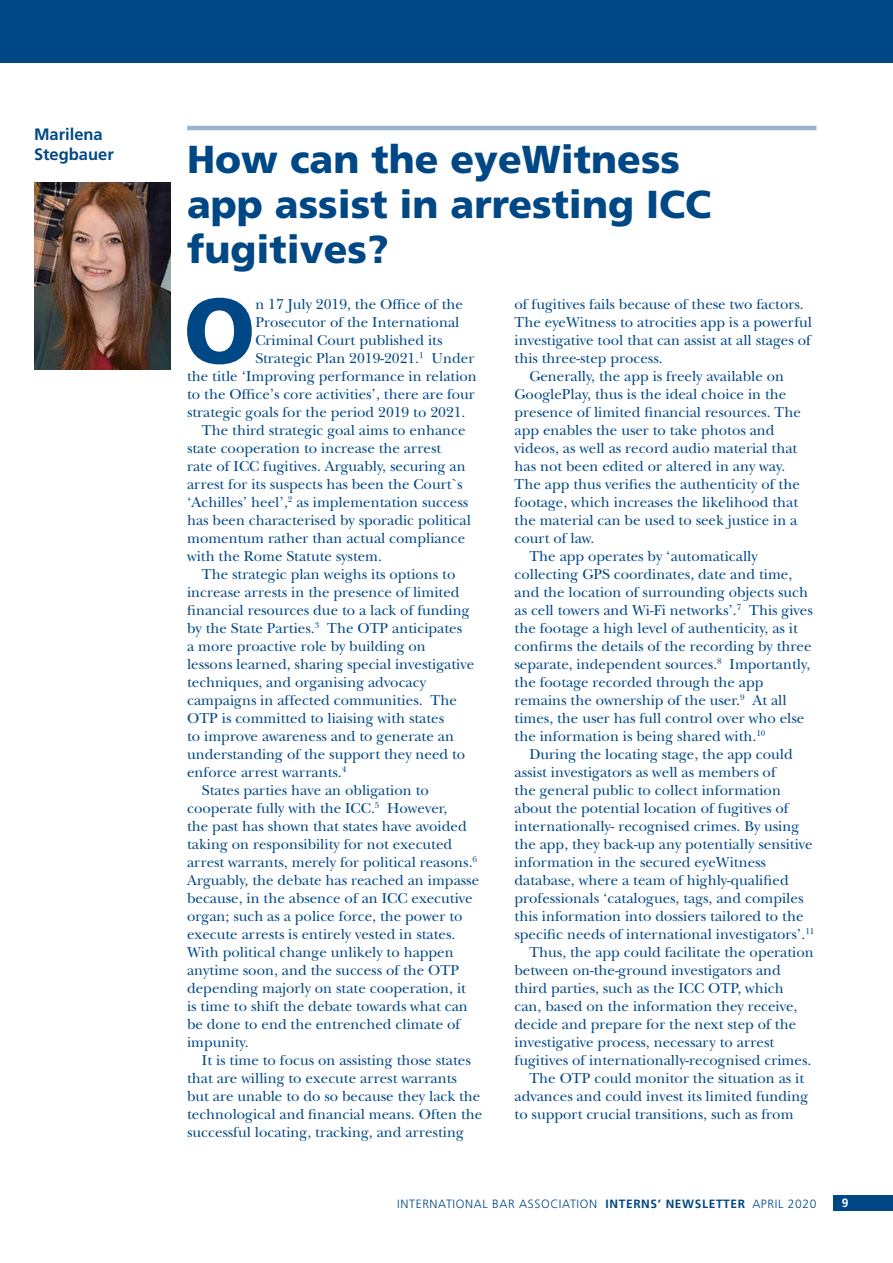
<style>
.page{position:relative;width:893px;height:1263px;background:#fff}
.page>*{position:absolute;margin:0;border:0;box-sizing:border-box;transform-origin:0 0}
.t1{font:900 92.4px "Frutiger";color:#004785}
.t2{font:900 39px/45px "Frutiger";color:#004785}
.t3{font:700 16.5px/19.5px "Frutiger";color:#004785}
.t4{font:15px "New Baskerville";color:#004785}
.t5{font:300 12px "Frutiger";letter-spacing:.05em;color:#004785}
.t6{font:700 12px "Frutiger";color:#fff}
.s1{font-weight:700}
</style>
<div class="page">
<div style="left:0;top:0;width:893px;height:63px;background:#004785"></div>
<div style="left:833px;top:1195px;width:60px;height:16px;background:#004785"></div>
<hr style="left:187px;top:126px;width:629px;height:4px;background:#99b5ce">
<img style="left:34px;top:183px;width:136px;height:187px">
<p class="t3" style="left:34px;top:125px;width:81px">Marilena<br>Stegbauer</p>
<h2 class="t2" style="left:187px;top:136px;width:525px">How can the eyeWitness app assist in arresting ICC fugitives?</h2>
<h1 class="t1" style="left:183px;top:275px;width:73px">O</h1>
<p class="t4" style="left:255px;top:295px;width:209px">n 17 July 2019, the Office of the</p>
<p class="t4" style="left:255px;top:313px;width:206px">Prosecutor of the International</p>
<p class="t4" style="left:255px;top:331px;width:189px">Criminal Court published its</p>
<p class="t4" style="left:255px;top:349px;width:221px">Strategic Plan 2019-2021.<sup>1</sup> Under</p>
<p class="t4" style="left:187px;top:367px;width:291px">the title ‘Improving performance in relation</p>
<p class="t4" style="left:187px;top:385px;width:289px">to the Office’s core activities’, there are four</p>
<p class="t4" style="left:187px;top:403px;width:280px">strategic goals for the period 2019 to 2021.</p>
<p class="t4" style="left:202px;top:421px;width:265px">The third strategic goal aims to enhance</p>
<p class="t4" style="left:187px;top:439px;width:256px">state cooperation to increase the arrest</p>
<p class="t4" style="left:187px;top:457px;width:280px">rate of ICC fugitives. Arguably, securing an</p>
<p class="t4" style="left:187px;top:475px;width:277px">arrest for its suspects has been the Court`s</p>
<p class="t4" style="left:187px;top:493px;width:283px">‘Achilles’ heel’,<sup>2</sup> as implementation success</p>
<p class="t4" style="left:187px;top:511px;width:285px">has been characterised by sporadic political</p>
<p class="t4" style="left:187px;top:529px;width:280px">momentum rather than actual compliance</p>
<p class="t4" style="left:187px;top:547px;width:196px">with the Rome Statute system.</p>
<p class="t4" style="left:202px;top:565px;width:255px">The strategic plan weighs its options to</p>
<p class="t4" style="left:187px;top:583px;width:274px">increase arrests in the presence of limited</p>
<p class="t4" style="left:187px;top:601px;width:284px">financial resources due to a lack of funding</p>
<p class="t4" style="left:187px;top:619px;width:277px">by the State Parties.<sup>3</sup> The OTP anticipates</p>
<p class="t4" style="left:187px;top:637px;width:240px">a more proactive role by building on</p>
<p class="t4" style="left:187px;top:655px;width:289px">lessons learned, sharing special investigative</p>
<p class="t4" style="left:187px;top:673px;width:240px">techniques, and organising advocacy</p>
<p class="t4" style="left:187px;top:691px;width:271px">campaigns in affected communities. The</p>
<p class="t4" style="left:187px;top:709px;width:259px">OTP is committed to liaising with states</p>
<p class="t4" style="left:187px;top:727px;width:268px">to improve awareness and to generate an</p>
<p class="t4" style="left:187px;top:745px;width:280px">understanding of the support they need to</p>
<p class="t4" style="left:187px;top:763px;width:161px">enforce arrest warrants.<sup>4</sup></p>
<p class="t4" style="left:202px;top:781px;width:228px">States parties have an obligation to</p>
<p class="t4" style="left:187px;top:799px;width:262px">cooperate fully with the ICC.<sup>5</sup> However,</p>
<p class="t4" style="left:187px;top:817px;width:281px">the past has shown that states have avoided</p>
<p class="t4" style="left:187px;top:835px;width:267px">taking on responsibility for not executed</p>
<p class="t4" style="left:187px;top:853px;width:292px">arrest warrants, merely for political reasons.<sup>6</sup></p>
<p class="t4" style="left:187px;top:871px;width:294px">Arguably, the debate has reached an impasse</p>
<p class="t4" style="left:187px;top:889px;width:287px">because, in the absence of an ICC executive</p>
<p class="t4" style="left:187px;top:907px;width:277px">organ; such as a police force, the power to</p>
<p class="t4" style="left:187px;top:925px;width:270px">execute arrests is entirely vested in states.</p>
<p class="t4" style="left:187px;top:943px;width:268px">With political change unlikely to happen</p>
<p class="t4" style="left:187px;top:961px;width:274px">anytime soon, and the success of the OTP</p>
<p class="t4" style="left:187px;top:979px;width:281px">depending majorly on state cooperation, it</p>
<p class="t4" style="left:187px;top:997px;width:282px">is time to shift the debate towards what can</p>
<p class="t4" style="left:187px;top:1015px;width:275px">be done to end the entrenched climate of</p>
<p class="t4" style="left:187px;top:1033px;width:63px">impunity.</p>
<p class="t4" style="left:202px;top:1051px;width:270px">It is time to focus on assisting those states</p>
<p class="t4" style="left:187px;top:1069px;width:271px">that are willing to execute arrest warrants</p>
<p class="t4" style="left:187px;top:1087px;width:295px">but are unable to do so because they lack the</p>
<p class="t4" style="left:187px;top:1105px;width:297px">technological and financial means. Often the</p>
<p class="t4" style="left:187px;top:1123px;width:278px">successful locating, tracking, and arresting</p>
<p class="t4" style="left:514px;top:295px;width:291px">of fugitives fails because of these two factors.</p>
<p class="t4" style="left:514px;top:313px;width:299px">The eyeWitness to atrocities app is a powerful</p>
<p class="t4" style="left:514px;top:331px;width:298px">investigative tool that can assist at all stages of</p>
<p class="t4" style="left:514px;top:349px;width:150px">this three-step process.</p>
<p class="t4" style="left:529px;top:367px;width:256px">Generally, the app is freely available on</p>
<p class="t4" style="left:514px;top:385px;width:273px">GooglePlay, thus is the ideal choice in the</p>
<p class="t4" style="left:514px;top:403px;width:288px">presence of limited financial resources. The</p>
<p class="t4" style="left:514px;top:421px;width:262px">app enables the user to take photos and</p>
<p class="t4" style="left:514px;top:439px;width:284px">videos, as well as record audio material that</p>
<p class="t4" style="left:514px;top:457px;width:272px">has not been edited or altered in any way.</p>
<p class="t4" style="left:514px;top:475px;width:287px">The app thus verifies the authenticity of the</p>
<p class="t4" style="left:514px;top:493px;width:285px">footage, which increases the likelihood that</p>
<p class="t4" style="left:514px;top:511px;width:284px">the material can be used to seek justice in a</p>
<p class="t4" style="left:514px;top:529px;width:81px">court of law.</p>
<p class="t4" style="left:529px;top:547px;width:230px">The app operates by ‘automatically</p>
<p class="t4" style="left:514px;top:565px;width:279px">collecting GPS coordinates, date and time,</p>
<p class="t4" style="left:514px;top:583px;width:295px">and the location of surrounding objects such</p>
<p class="t4" style="left:514px;top:601px;width:300px">as cell towers and Wi-Fi networks’.<sup>7</sup> This gives</p>
<p class="t4" style="left:514px;top:619px;width:285px">the footage a high level of authenticity, as it</p>
<p class="t4" style="left:514px;top:637px;width:298px">confirms the details of the recording by three</p>
<p class="t4" style="left:514px;top:655px;width:297px">separate, independent sources.<sup>8</sup> Importantly,</p>
<p class="t4" style="left:514px;top:673px;width:250px">the footage recorded through the app</p>
<p class="t4" style="left:514px;top:691px;width:274px">remains the ownership of the user.<sup>9</sup> At all</p>
<p class="t4" style="left:514px;top:709px;width:291px">times, the user has full control over who else</p>
<p class="t4" style="left:514px;top:727px;width:252px">the information is being shared with.<sup>10</sup></p>
<p class="t4" style="left:529px;top:745px;width:265px">During the locating stage, the app could</p>
<p class="t4" style="left:514px;top:763px;width:263px">assist investigators as well as members of</p>
<p class="t4" style="left:514px;top:781px;width:268px">the general public to collect information</p>
<p class="t4" style="left:514px;top:799px;width:276px">about the potential location of fugitives of</p>
<p class="t4" style="left:514px;top:817px;width:286px">internationally- recognised crimes. By using</p>
<p class="t4" style="left:514px;top:835px;width:300px">the app, they back-up any potentially sensitive</p>
<p class="t4" style="left:514px;top:853px;width:253px">information in the secured eyeWitness</p>
<p class="t4" style="left:514px;top:871px;width:276px">database, where a team of highly-qualified</p>
<p class="t4" style="left:514px;top:889px;width:290px">professionals ‘catalogues, tags, and compiles</p>
<p class="t4" style="left:514px;top:907px;width:290px">this information into dossiers tailored to the</p>
<p class="t4" style="left:514px;top:925px;width:301px">specific needs of international investigators’.<sup>11</sup></p>
<p class="t4" style="left:529px;top:943px;width:286px">Thus, the app could facilitate the operation</p>
<p class="t4" style="left:514px;top:961px;width:268px">between on-the-ground investigators and</p>
<p class="t4" style="left:514px;top:979px;width:271px">third parties, such as the ICC OTP, which</p>
<p class="t4" style="left:514px;top:997px;width:284px">can, based on the information they receive,</p>
<p class="t4" style="left:514px;top:1015px;width:283px">decide and prepare for the next step of the</p>
<p class="t4" style="left:514px;top:1033px;width:261px">investigative process, necessary to arrest</p>
<p class="t4" style="left:514px;top:1051px;width:298px">fugitives of internationally-recognised crimes.</p>
<p class="t4" style="left:529px;top:1069px;width:276px">The OTP could monitor the situation as it</p>
<p class="t4" style="left:514px;top:1087px;width:295px">advances and could invest its limited funding</p>
<p class="t4" style="left:514px;top:1105px;width:281px">to support crucial transitions, such as from</p>
<p class="t5" style="left:397px;top:1196px;width:421px">INTERNATIONAL BAR ASSOCIATION <span class="s1">INTERNS’ NEWSLETTER</span> APRIL 2020</p>
<p class="t6" style="left:842px;top:1196px;width:8px">9</p>
</div>
